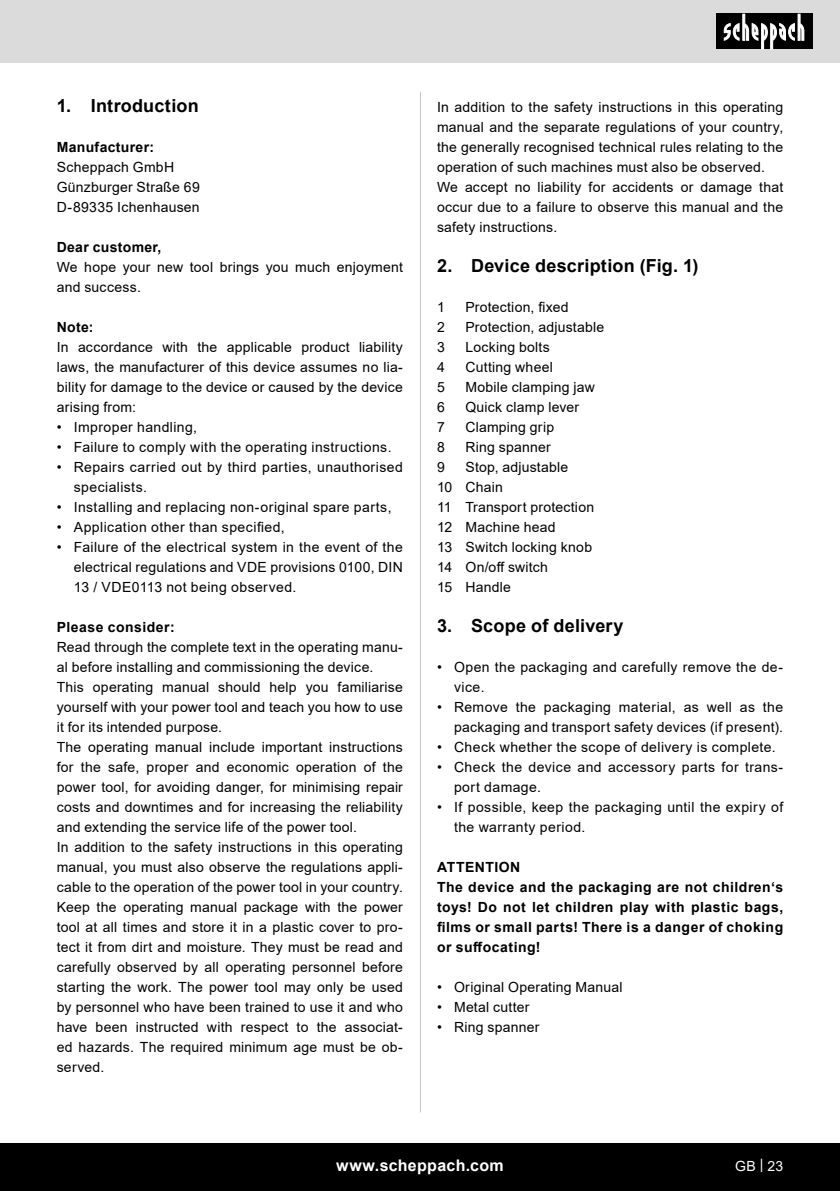
<style>
.page{position:relative;width:840px;height:1191px;background:#fff}
.page>*{position:absolute;margin:0;border:0;box-sizing:border-box;transform-origin:0 0}
.t1{font:700 18px "Arial";letter-spacing:.015em;color:#000}
.t2{font:700 16px "Arial";letter-spacing:.02em;color:#fff}
.Basiseinstellung{font:14px/20px "Arial";letter-spacing:.02em;color:#000;text-align:justify}
.t3{font:700 14px/20px "Arial";letter-spacing:.035em;color:#000;text-align:justify}
.t4{font:14px "Arial";color:#fff}
</style>
<div class="page">
<div style="left:0;top:0;width:839px;height:63px;background:#dbdbdb"></div>
<div style="left:0;top:1143px;width:839px;height:48px;background:#000"></div>
<div style="left:716px;top:14px;width:96px;height:35px;background:#000"></div>
<svg style="left:723px;top:14px;width:81px;height:35px"></svg>
<hr style="left:420px;top:92px;width:1px;height:1020px;background:#c7c7c7">
<p class="t1" style="left:57px;top:93px;width:143px">1. Introduction</p>
<p class="t3" style="left:57px;top:137px;width:99px">Manufacturer:</p>
<p class="Basiseinstellung" style="left:57px;top:157px;width:119px">Scheppach GmbH</p>
<p class="Basiseinstellung" style="left:57px;top:177px;width:144px">Günzburger Straße 69</p>
<p class="Basiseinstellung" style="left:57px;top:197px;width:144px">D-89335 Ichenhausen</p>
<p class="t3" style="left:57px;top:237px;width:106px">Dear customer,</p>
<p class="Basiseinstellung" style="left:57px;top:257px;width:347px">We hope your new tool brings you much enjoyment and success.</p>
<p class="t3" style="left:57px;top:317px;width:38px">Note:</p>
<p class="Basiseinstellung" style="left:57px;top:337px;width:347px">In accordance with the applicable product liability laws, the manufacturer of this device assumes no lia&shy;bility for damage to the device or caused by the device arising from:</p>
<p class="Basiseinstellung" style="left:57px;top:417px;width:142px">• Improper handling,</p>
<p class="Basiseinstellung" style="left:57px;top:437px;width:336px">• Failure to comply with the operating instructions.</p>
<p class="Basiseinstellung" style="left:74px;top:457px;width:330px;text-indent:-17px">• Repairs carried out by third parties, unauthorised specialists.</p>
<p class="Basiseinstellung" style="left:57px;top:497px;width:336px">• Installing and replacing non-original spare parts,</p>
<p class="Basiseinstellung" style="left:57px;top:517px;width:229px">• Application other than specified,</p>
<p class="Basiseinstellung" style="left:74px;top:537px;width:330px;text-indent:-17px">• Failure of the electrical system in the event of the electrical regulations and VDE provisions 0100, DIN 13 / VDE0113 not being observed.</p>
<p class="t3" style="left:57px;top:617px;width:119px">Please consider:</p>
<p class="Basiseinstellung" style="left:57px;top:637px;width:347px">Read through the complete text in the operating manu&shy;al before installing and commissioning the device.</p>
<p class="Basiseinstellung" style="left:57px;top:677px;width:347px">This operating manual should help you familiarise yourself with your power tool and teach you how to use it for its intended purpose.</p>
<p class="Basiseinstellung" style="left:57px;top:737px;width:347px">The operating manual include important instructions for the safe, proper and economic operation of the power tool, for avoiding danger, for minimising repair costs and downtimes and for increasing the reliability and extending the service life of the power tool.</p>
<p class="Basiseinstellung" style="left:57px;top:837px;width:347px">In addition to the safety instructions in this operating manual, you must also observe the regulations appli&shy;cable to the operation of the power tool in your country.</p>
<p class="Basiseinstellung" style="left:57px;top:897px;width:347px">Keep the operating manual package with the power tool at all times and store it in a plastic cover to pro&shy;tect it from dirt and moisture. They must be read and carefully observed by all operating personnel before starting the work. The power tool may only be used by personnel who have been trained to use it and who have been instructed with respect to the associat&shy;ed hazards. The required minimum age must be ob&shy;served.</p>
<p class="Basiseinstellung" style="left:437px;top:97px;width:347px">In addition to the safety instructions in this operating manual and the separate regulations of your country, the generally recognised technical rules relating to the operation of such machines must also be observed.</p>
<p class="Basiseinstellung" style="left:437px;top:177px;width:347px">We accept no liability for accidents or damage that occur due to a failure to observe this manual and the safety instructions.</p>
<p class="t1" style="left:437px;top:253px;width:263px">2. Device description (Fig. 1)</p>
<p class="Basiseinstellung" style="left:437px;top:297px;width:9px">1</p>
<p class="Basiseinstellung" style="left:465px;top:297px;width:105px">Protection, fixed</p>
<p class="Basiseinstellung" style="left:437px;top:317px;width:9px">2</p>
<p class="Basiseinstellung" style="left:465px;top:317px;width:140px">Protection, adjustable</p>
<p class="Basiseinstellung" style="left:437px;top:337px;width:9px">3</p>
<p class="Basiseinstellung" style="left:465px;top:337px;width:86px">Locking bolts</p>
<p class="Basiseinstellung" style="left:437px;top:357px;width:9px">4</p>
<p class="Basiseinstellung" style="left:465px;top:357px;width:89px">Cutting wheel</p>
<p class="Basiseinstellung" style="left:437px;top:377px;width:9px">5</p>
<p class="Basiseinstellung" style="left:465px;top:377px;width:131px">Mobile clamping jaw</p>
<p class="Basiseinstellung" style="left:437px;top:397px;width:9px">6</p>
<p class="Basiseinstellung" style="left:465px;top:397px;width:115px">Quick clamp lever</p>
<p class="Basiseinstellung" style="left:437px;top:417px;width:9px">7</p>
<p class="Basiseinstellung" style="left:465px;top:417px;width:90px">Clamping grip</p>
<p class="Basiseinstellung" style="left:437px;top:437px;width:9px">8</p>
<p class="Basiseinstellung" style="left:465px;top:437px;width:87px">Ring spanner</p>
<p class="Basiseinstellung" style="left:437px;top:457px;width:9px">9</p>
<p class="Basiseinstellung" style="left:465px;top:457px;width:104px">Stop, adjustable</p>
<p class="Basiseinstellung" style="left:437px;top:477px;width:67px">10 Chain</p>
<p class="Basiseinstellung" style="left:437px;top:497px;width:158px">11 Transport protection</p>
<p class="Basiseinstellung" style="left:437px;top:517px;width:120px">12 Machine head</p>
<p class="Basiseinstellung" style="left:437px;top:537px;width:156px">13 Switch locking knob</p>
<p class="Basiseinstellung" style="left:437px;top:557px;width:112px">14 On/off switch</p>
<p class="Basiseinstellung" style="left:437px;top:577px;width:75px">15 Handle</p>
<p class="t1" style="left:437px;top:613px;width:188px">3. Scope of delivery</p>
<p class="Basiseinstellung" style="left:454px;top:657px;width:330px;text-indent:-17px">• Open the packaging and carefully remove the de&shy;vice.</p>
<p class="Basiseinstellung" style="left:437px;top:697px;width:347px;text-align:right">• Remove the packaging material, as well as the packaging and transport safety devices (if present).</p>
<p class="Basiseinstellung" style="left:437px;top:737px;width:340px">• Check whether the scope of delivery is complete.</p>
<p class="Basiseinstellung" style="left:454px;top:757px;width:330px;text-indent:-17px">• Check the device and accessory parts for trans&shy;port damage.</p>
<p class="Basiseinstellung" style="left:454px;top:797px;width:330px;text-indent:-17px">• If possible, keep the packaging until the expiry of the warranty period.</p>
<p class="t3" style="left:437px;top:857px;width:85px">ATTENTION</p>
<p class="t3" style="left:437px;top:877px;width:347px">The device and the packaging are not children‘s toys! Do not let children play with plastic bags, films or small parts! There is a danger of choking or suffocating!</p>
<p class="Basiseinstellung" style="left:437px;top:977px;width:187px">• Original Operating Manual</p>
<p class="Basiseinstellung" style="left:437px;top:997px;width:94px">• Metal cutter</p>
<p class="Basiseinstellung" style="left:437px;top:1017px;width:104px">• Ring spanner</p>
<p class="t2" style="left:336px;top:1154px;width:169px">www.scheppach.com</p>
<p class="t4" style="left:734px;top:1156px;width:49px">GB | 23</p>
</div>
